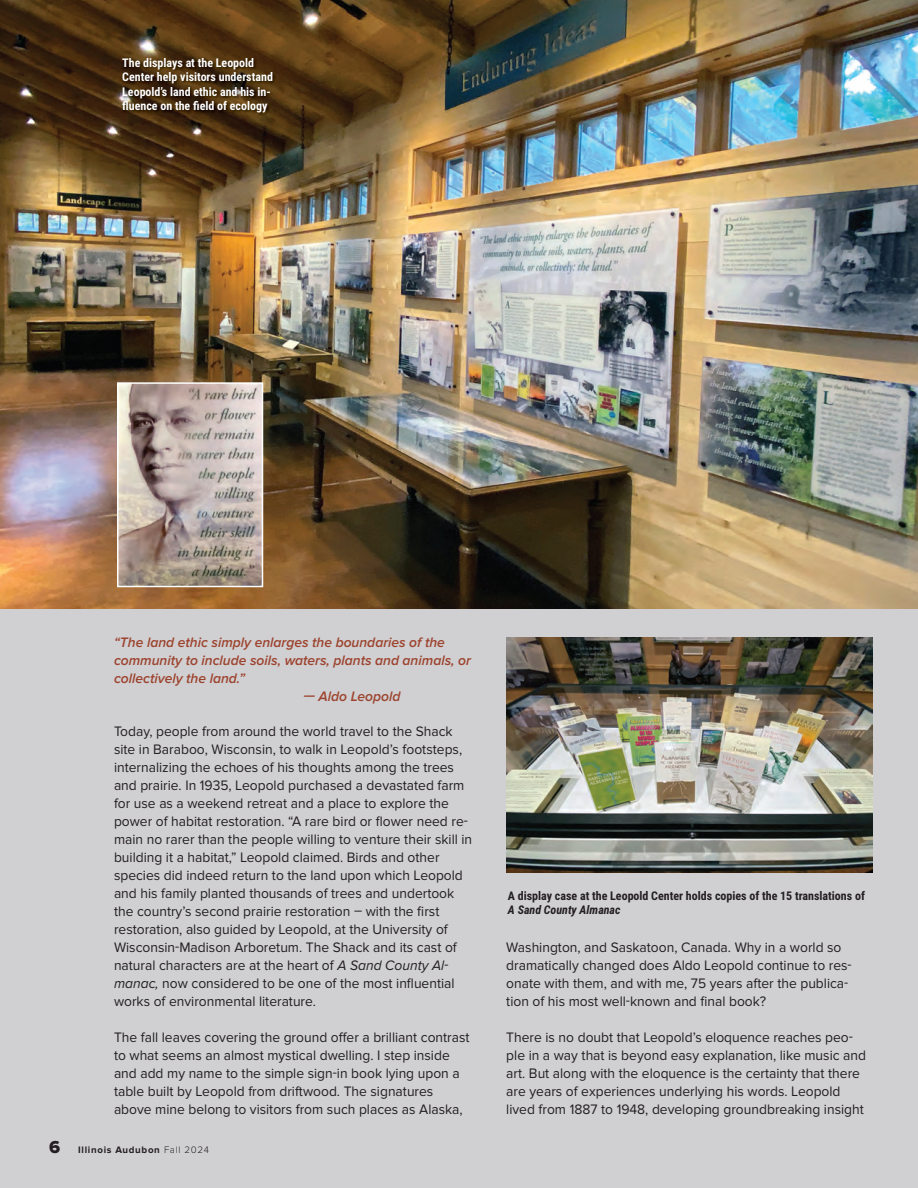
<style>
.page{position:relative;width:918px;height:1188px;background:#d0cfd2}
.page>*{position:absolute;margin:0;border:0;box-sizing:border-box;transform-origin:0 0}
.t1{font:14.25px/18px "Proxima Nova";color:#231f20}
.t2{font:italic 600 14.25px/18px "Proxima Nova";color:#9c432d}
.t3{font:700 12px/14.4px "Roboto Condensed";color:#fff}
.t4{font:700 12px "Roboto Condensed";color:#231f20}
.t5{font:italic 700 12px "Roboto Condensed";color:#231f20}
.t6{font:700 9.75px "Proxima Nova";letter-spacing:.07em;color:#231f20}
.s1{font-style:italic}
.s2{font-family:"Proxima Nova Extrabld";font-weight:400;font-size:18px}
.s3{font-weight:300}
</style>
<div class="page">
<img style="left:0;top:0;width:918px;height:609px">
<img style="left:120px;top:385px;width:140px;height:199px">
<div style="left:117px;top:382px;width:146px;height:205px;border:2px solid #fff"></div>
<img style="left:109px;top:51px;width:185px;height:87px">
<img style="left:506px;top:638px;width:366px;height:235px">
<p class="t3" style="left:122px;top:55px;width:152px">The displays at the Leopold<br>Center help visitors understand<br>Leopold’s land ethic and his in&shy;fluence on the field of ecology</p>
<p class="t2" style="left:114px;top:634px;width:358px">“The land ethic simply enlarges the boundaries of the community to include soils, waters, plants and animals, or collectively the land.”</p>
<p class="t2" style="left:303px;top:688px;width:99px">— Aldo Leopold</p>
<p class="t1" style="left:114px;top:724px;width:360px">Today, people from around the world travel to the Shack site in Baraboo, Wisconsin, to walk in Leopold’s footsteps, internalizing the echoes of his thoughts among the trees and prairie. In 1935, Leopold purchased a devastated farm for use as a weekend retreat and a place to explore the power of habitat restoration. “A rare bird or flower need re&shy;main no rarer than the people willing to venture their skill in building it a habitat,” Leopold claimed. Birds and other species did indeed return to the land upon which Leopold and his family planted thousands of trees and undertook the country’s second prairie restoration – with the first restoration, also guided by Leopold, at the University of Wisconsin-Madison Arboretum. The Shack and its cast of natural characters are at the heart of <span class="s1">A Sand County Al&shy;manac,</span> now considered to be one of the most influential works of environmental literature.</p>
<p class="t1" style="left:114px;top:1030px;width:357px">The fall leaves covering the ground offer a brilliant contrast to what seems an almost mystical dwelling. I step inside and add my name to the simple sign-in book lying upon a table built by Leopold from driftwood. The signatures above mine belong to visitors from such places as Alaska,</p>
<p class="t6" style="left:49px;top:1146px;width:161px"><span class="s2">6</span> Illinois Audubon <span class="s3">Fall 2024</span></p>
<p class="t4" style="left:508px;top:889px;width:359px">A display case at the Leopold Center holds copies of the 15 translations of</p>
<p class="t5" style="left:508px;top:903px;width:114px">A Sand County Almanac</p>
<p class="t1" style="left:506px;top:940px;width:347px">Washington, and Saskatoon, Canada. Why in a world so dramatically changed does Aldo Leopold continue to res&shy;onate with them, and with me, 75 years after the publica&shy;tion of his most well-known and final book?</p>
<p class="t1" style="left:506px;top:1030px;width:361px">There is no doubt that Leopold’s eloquence reaches peo&shy;ple in a way that is beyond easy explanation, like music and art. But along with the eloquence is the certainty that there are years of experiences underlying his words. Leopold lived from 1887 to 1948, developing groundbreaking insight</p>
</div>
